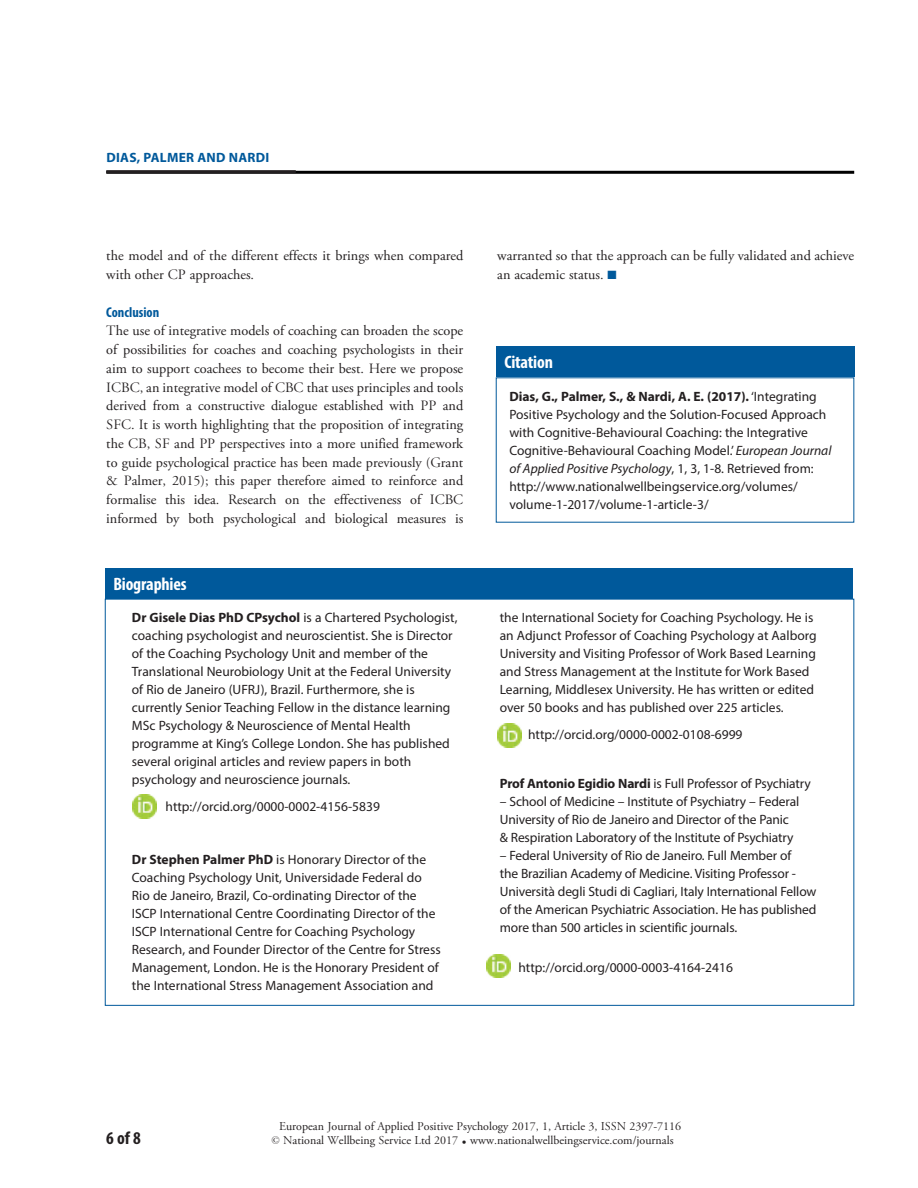
<style>
.page{position:relative;width:918px;height:1188px;background:#fff}
.page>*{position:absolute;margin:0;border:0;box-sizing:border-box;transform-origin:0 0}
.t1{font:700 condensed 18px "Myriad Pro";letter-spacing:-.01em;color:#fff}
.t2{font:700 condensed 18px "Myriad Pro";color:#231f20}
.t3{font:14.25px/18.8px "Adobe Garamond Pro";color:#231f20}
.t4{font:700 condensed 14.25px "Myriad Pro";color:#00599b}
.t5{font:13.5px/18px "Myriad Pro";color:#231f20}
.t6{font:700 13.5px "Myriad Pro";letter-spacing:.02em;color:#00599b}
.t7{font:12px/14.4px "Adobe Garamond Pro";color:#231f20}
.s1{font-weight:700}
.s2{color:#00599b}
.s3{font-style:italic}
</style>
<div class="page">
<hr style="left:106px;top:171px;width:748px;height:3px;background:#000">
<hr style="left:106px;top:170px;width:190px;height:3px;background:#231f20">
<img style="left:132px;top:794px;width:24px;height:24px">
<img style="left:486px;top:954px;width:24px;height:24px">
<div style="left:105px;top:568px;width:748px;height:30px;background:#00599b"></div>
<img style="left:497px;top:723px;width:24px;height:24px">
<div style="left:496px;top:346px;width:358px;height:31px;background:#00599b"></div>
<p class="t6" style="left:106px;top:148px;width:164px">DIAS, PALMER AND NARDI</p>
<p class="t3" style="left:106px;top:247px;width:359px">the model and of the different effects it brings when compared with other CP approaches.</p>
<p class="t4" style="left:106px;top:303px;width:54px">Conclusion</p>
<p class="t3" style="left:106px;top:322px;width:359px;text-align:justify">The use of integrative models of coaching can broaden the scope of possibilities for coaches and coaching psychologists in their aim to support coachees to become their best. Here we propose ICBC, an integrative model of CBC that uses principles and tools derived from a constructive dialogue established with PP and SFC. It is worth highlighting that the proposition of integrating the CB, SF and PP perspectives into a more unified framework to guide psychological practice has been made previously (Grant &amp; Palmer, 2015); this paper therefore aimed to reinforce and formalise this idea. Research on the effectiveness of ICBC informed by both psychological and biological measures is</p>
<h1 class="t1" style="left:113px;top:573px;width:75px">Biographies</h1>
<p class="t5" style="left:132px;top:609px;width:327px"><span class="s1">Dr Gisele Dias PhD CPsychol</span> is a Chartered Psychologist, coaching psychologist and neuroscientist. She is Director of the Coaching Psychology Unit and member of the Translational Neurobiology Unit at the Federal University of Rio de Janeiro (UFRJ), Brazil. Furthermore, she is currently Senior Teaching Fellow in the distance learning MSc Psychology &amp; Neuroscience of Mental Health programme at King’s College London. She has published several original articles and review papers in both psychology and neuroscience journals.</p>
<p class="t5" style="left:166px;top:797px;width:216px">http://orcid.org/0000-0002-4156-5839</p>
<p class="t5" style="left:132px;top:850px;width:310px"><span class="s1">Dr Stephen Palmer PhD</span> is Honorary Director of the Coaching Psychology Unit, Universidade Federal do Rio de Janeiro, Brazil, Co-ordinating Director of the ISCP International Centre Coordinating Director of the ISCP International Centre for Coaching Psychology Research, and Founder Director of the Centre for Stress Management, London. He is the Honorary President of the International Stress Management Association and</p>
<p class="t3" style="left:497px;top:247px;width:358px">warranted so that the approach can be fully validated and achieve an academic status. <span class="s2">■</span></p>
<h1 class="t1" style="left:504px;top:351px;width:50px">Citation</h1>
<p class="t5" style="left:509px;top:387px;width:324px"><span class="s1">Dias, G., Palmer, S., &amp; Nardi, A. E. (2017).</span> ‘Integrating Positive Psychology and the Solution-Focused Approach with Cognitive-Behavioural Coaching: the Integrative Cognitive-Behavioural Coaching Model.’ <span class="s3">European Journal of Applied Positive Psychology</span>, 1, 3, 1-8. Retrieved from: http://www.nationalwellbeingservice.org/volumes/ volume-1-2017/volume-1-article-3/</p>
<p class="t5" style="left:500px;top:609px;width:318px">the International Society for Coaching Psychology. He is an Adjunct Professor of Coaching Psychology at Aalborg University and Visiting Professor of Work Based Learning and Stress Management at the Institute for Work Based Learning, Middlesex University. He has written or edited over 50 books and has published over 225 articles.</p>
<p class="t5" style="left:528px;top:725px;width:216px">http://orcid.org/0000-0002-0108-6999</p>
<p class="t5" style="left:500px;top:775px;width:312px"><span class="s1">Prof Antonio Egidio Nardi</span> is Full Professor of Psychiatry</p>
<p class="t5" style="left:500px;top:792px;width:301px">– School of Medicine – Institute of Psychiatry – Federal<br>University of Rio de Janeiro and Director of the Panic &amp; Respiration Laboratory of the Institute of Psychiatry</p>
<p class="t5" style="left:500px;top:846px;width:318px">– Federal University of Rio de Janeiro. Full Member of<br>the Brazilian Academy of Medicine. Visiting Professor - Università degli Studi di Cagliari, Italy International Fellow of the American Psychiatric Association. He has published more than 500 articles in scientific journals.</p>
<p class="t5" style="left:519px;top:958px;width:216px">http://orcid.org/0000-0003-4164-2416</p>
<h1 class="t2" style="left:106px;top:1126px;width:36px">6 of 8</h1>
<p class="t7" style="left:272px;top:1119px;width:411px;text-indent:8px">European Journal of Applied Positive Psychology 2017, 1, Article 3, ISSN 2397-7116 © National Wellbeing Service Ltd 2017 • www.nationalwellbeingservice.com/journals</p>
</div>
